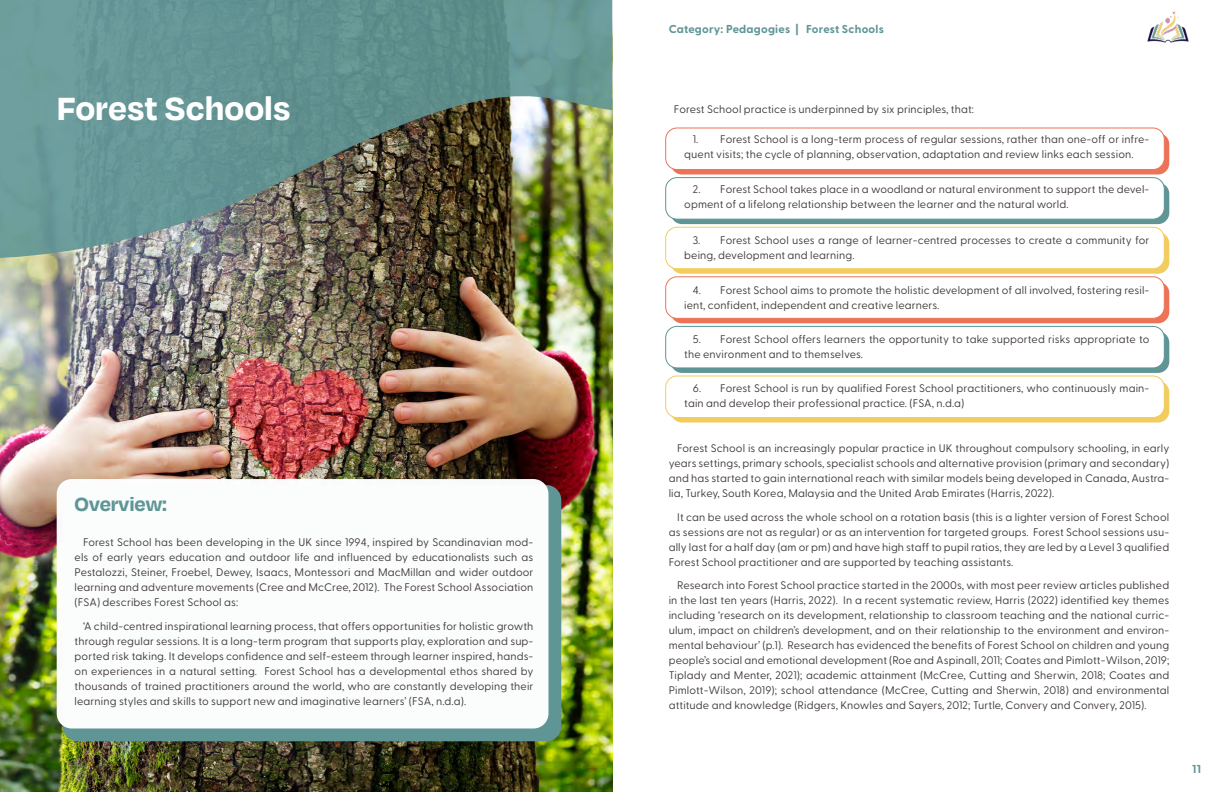
<style>
.page{position:relative;width:1224px;height:792px;background:#fff}
.page>*{position:absolute;margin:0;border:0;box-sizing:border-box;transform-origin:0 0}
.t1{font:700 37px "Degular";color:#fff}
.t2{font:700 22px "Degular";color:#5f9595}
.t3{font:700 11.5px "Greycliff CF";letter-spacing:.02em;color:#5f9595}
.t4{font:11px/15px "Greycliff CF";letter-spacing:.01em;color:#3c3735}
</style>
<div class="page">
<img style="left:1147px;top:12px;width:42px;height:31px">
<img style="left:0;top:260px;width:612px;height:532px">
<div style="left:63px;top:485px;width:498px;height:256px;background:#5f9595;border-radius:15px"></div>
<div style="left:57px;top:479px;width:492px;height:250px;background:#fff;border-radius:15px"></div>
<img style="left:0;top:0;width:612px;height:260px">
<div style="left:671px;top:133px;width:498px;height:42px;background:#ec7358;border-radius:11px"></div>
<div style="left:671px;top:183px;width:498px;height:41px;background:#5f9595;border-radius:11px"></div>
<div style="left:671px;top:232px;width:498px;height:42px;background:#f2cc5c;border-radius:11px"></div>
<div style="left:671px;top:282px;width:498px;height:41px;background:#ec7358;border-radius:11px"></div>
<div style="left:671px;top:331px;width:498px;height:42px;background:#5f9595;border-radius:11px"></div>
<div style="left:671px;top:381px;width:498px;height:42px;background:#f2cc5c;border-radius:11px"></div>
<div style="left:666px;top:128px;width:498px;height:42px;background:#fff;border-radius:11px"></div>
<div style="left:665px;top:128px;width:500px;height:42px;border:1px solid #ec7358;border-radius:11px"></div>
<div style="left:666px;top:178px;width:498px;height:41px;background:#fff;border-radius:11px"></div>
<div style="left:665px;top:177px;width:500px;height:42px;border:1px solid #5e9494;border-radius:11px"></div>
<div style="left:666px;top:227px;width:498px;height:42px;background:#fff;border-radius:11px"></div>
<div style="left:665px;top:227px;width:500px;height:42px;border:1px solid #f2cc5c;border-radius:11px"></div>
<div style="left:666px;top:277px;width:498px;height:41px;background:#fff;border-radius:11px"></div>
<div style="left:665px;top:277px;width:500px;height:42px;border:1px solid #ec7358;border-radius:11px"></div>
<div style="left:666px;top:326px;width:498px;height:42px;background:#fff;border-radius:11px"></div>
<div style="left:665px;top:326px;width:500px;height:42px;border:1px solid #5e9494;border-radius:11px"></div>
<div style="left:666px;top:376px;width:498px;height:42px;background:#fff;border-radius:11px"></div>
<div style="left:665px;top:376px;width:500px;height:42px;border:1px solid #f2cc5c;border-radius:11px"></div>
<p class="t3" style="left:669px;top:20px;width:217px">Category: Pedagogies | Forest Schools</p>
<h1 class="t1" style="left:57px;top:85px;width:235px">Forest Schools</h1>
<p class="t4" style="left:674px;top:101px;width:302px">Forest School practice is underpinned by six principles, that:</p>
<p class="t4" style="left:684px;top:131px;width:467px;text-indent:9px">1. Forest School is a long-term process of regular sessions, rather than one-off or infre&shy;quent visits; the cycle of planning, observation, adaptation and review links each session.</p>
<p class="t4" style="left:684px;top:181px;width:467px;text-indent:9px">2. Forest School takes place in a woodland or natural environment to support the devel&shy;opment of a lifelong relationship between the learner and the natural world.</p>
<p class="t4" style="left:684px;top:232px;width:467px;text-indent:9px">3. Forest School uses a range of learner-centred processes to create a community for being, development and learning.</p>
<p class="t4" style="left:684px;top:282px;width:467px;text-indent:9px">4. Forest School aims to promote the holistic development of all involved, fostering resil&shy;ient, confident, independent and creative learners.</p>
<p class="t4" style="left:684px;top:331px;width:467px;text-indent:9px">5. Forest School offers learners the opportunity to take supported risks appropriate to the environment and to themselves.</p>
<p class="t4" style="left:684px;top:380px;width:467px;text-indent:9px">6. Forest School is run by qualified Forest School practitioners, who continuously main&shy;tain and develop their professional practice. (FSA, n.d.a)</p>
<p class="t4" style="left:669px;top:440px;width:502px;text-align:justify;text-indent:9px">Forest School is an increasingly popular practice in UK throughout compulsory schooling, in early years settings, primary schools, specialist schools and alternative provision (primary and secondary) and has started to gain international reach with similar models being developed in Canada, Austra&shy;lia, Turkey, South Korea, Malaysia and the United Arab Emirates (Harris, 2022).</p>
<p class="t4" style="left:669px;top:509px;width:502px;text-align:justify;text-indent:9px">It can be used across the whole school on a rotation basis (this is a lighter version of Forest School as sessions are not as regular) or as an intervention for targeted groups. Forest School sessions usu&shy;ally last for a half day (am or pm) and have high staff to pupil ratios, they are led by a Level 3 qualified Forest School practitioner and are supported by teaching assistants.</p>
<p class="t4" style="left:669px;top:577px;width:502px;text-align:justify;text-indent:9px">Research into Forest School practice started in the 2000s, with most peer review articles published in the last ten years (Harris, 2022). In a recent systematic review, Harris (2022) identified key themes including ‘research on its development, relationship to classroom teaching and the national curric&shy;ulum, impact on children’s development, and on their relationship to the environment and environ&shy;mental behaviour’ (p.1). Research has evidenced the benefits of Forest School on children and young people’s social and emotional development (Roe and Aspinall, 2011; Coates and Pimlott-Wilson, 2019; Tiplady and Menter, 2021); academic attainment (McCree, Cutting and Sherwin, 2018; Coates and Pimlott-Wilson, 2019); school attendance (McCree, Cutting and Sherwin, 2018) and environmental attitude and knowledge (Ridgers, Knowles and Sayers, 2012; Turtle, Convery and Convery, 2015).</p>
<h2 class="t2" style="left:75px;top:490px;width:94px">Overview:</h2>
<p class="t4" style="left:75px;top:534px;width:460px;text-align:justify;text-indent:9px">Forest School has been developing in the UK since 1994, inspired by Scandinavian mod&shy;els of early years education and outdoor life and influenced by educationalists such as Pestalozzi, Steiner, Froebel, Dewey, Isaacs, Montessori and MacMillan and wider outdoor learning and adventure movements (Cree and McCree, 2012). The Forest School Association (FSA) describes Forest School as:</p>
<p class="t4" style="left:75px;top:618px;width:460px;text-align:justify;text-indent:9px">‘A child-centred inspirational learning process, that offers opportunities for holistic growth through regular sessions. It is a long-term program that supports play, exploration and sup&shy;ported risk taking. It develops confidence and self-esteem through learner inspired, hands&shy;on experiences in a natural setting. Forest School has a developmental ethos shared by thousands of trained practitioners around the world, who are constantly developing their learning styles and skills to support new and imaginative learners’ (FSA, n.d.a).</p>
<p class="t3" style="left:1192px;top:760px;width:10px">11</p>
</div>
